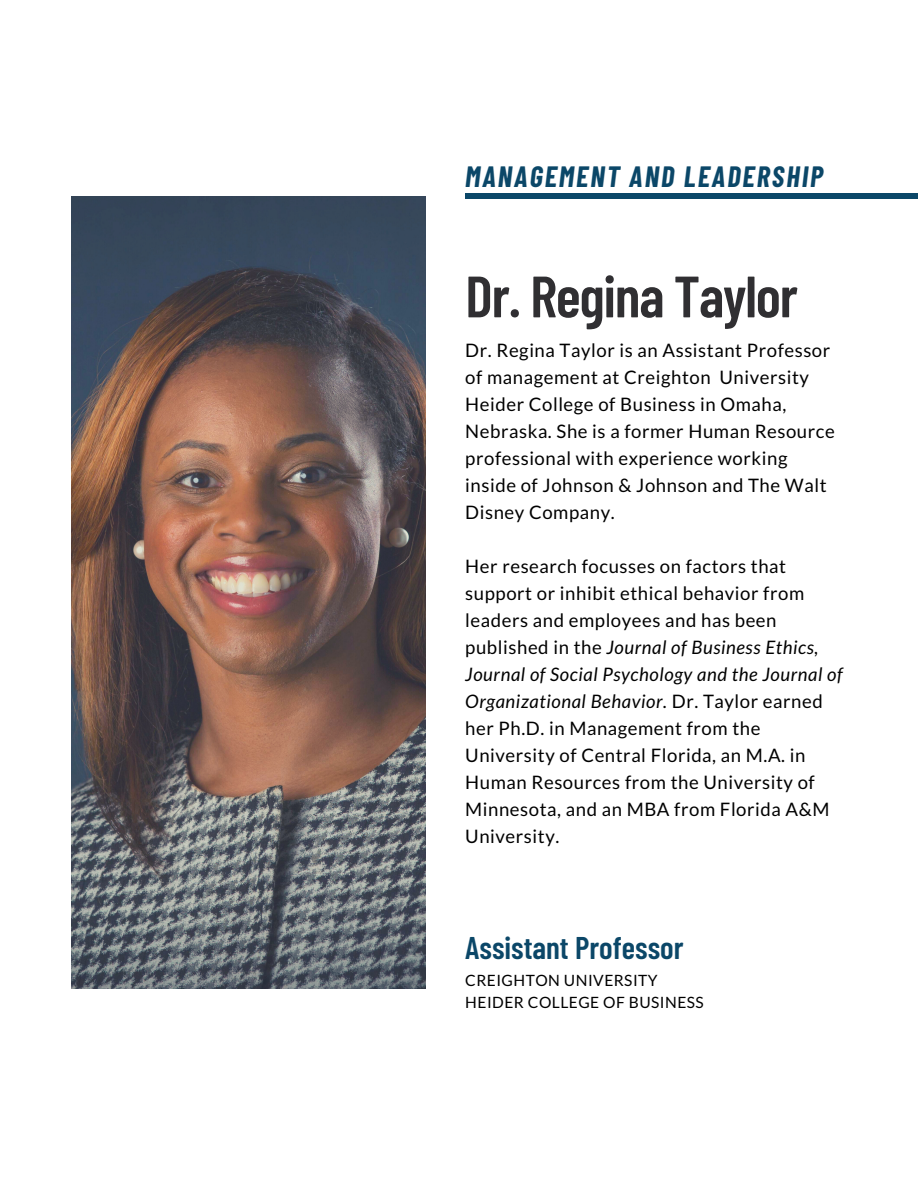
<style>
.page{position:relative;width:918px;height:1188px;background:#fff}
.page>*{position:absolute;margin:0;border:0;box-sizing:border-box;transform-origin:0 0}
.t1{font:600 58.2px "Barlow Condensed";letter-spacing:-.02em;color:#302f32}
.t2{font:600 31.35px "Barlow Condensed";color:#0b4768}
.t3{font:italic 700 28.65px "Barlow Condensed";letter-spacing:.07em;color:#0b4768}
.t4{font:18.6px/27px "Lato";letter-spacing:.03em;color:#000}
.t5{font:15.6px "Lato";letter-spacing:.03em;color:#000}
.s1{font-style:italic}
</style>
<div class="page">
<img style="left:72px;top:197px;width:353px;height:792px">
<div style="left:465px;top:194px;width:453px;height:5px;background:#0b4768"></div>
<p class="t3" style="left:465px;top:158px;width:359px">MANAGEMENT AND LEADERSHIP</p>
<p class="t1" style="left:465px;top:259px;width:334px">Dr. Regina Taylor</p>
<p class="t4" style="left:465px;top:336px;width:371px">Dr. Regina Taylor is an Assistant Professor of management at Creighton University Heider College of Business in Omaha, Nebraska. She is a former Human Resource professional with experience working inside of Johnson &amp; Johnson and The Walt Disney Company.</p>
<p class="t4" style="left:465px;top:552px;width:379px">Her research focusses on factors that support or inhibit ethical behavior from leaders and employees and has been published in the <span class="s1">Journal of Business Ethics, Journal of Social Psychology and the Journal of Organizational Behavior.</span> Dr. Taylor earned her Ph.D. in Management from the University of Central Florida, an M.A. in Human Resources from the University of Minnesota, and an MBA from Florida A&amp;M University.</p>
<p class="t2" style="left:465px;top:927px;width:220px">Assistant Professor</p>
<p class="t5" style="left:465px;top:970px;width:194px">CREIGHTON UNIVERSITY</p>
<p class="t5" style="left:465px;top:993px;width:240px">HEIDER COLLEGE OF BUSINESS</p>
</div>
